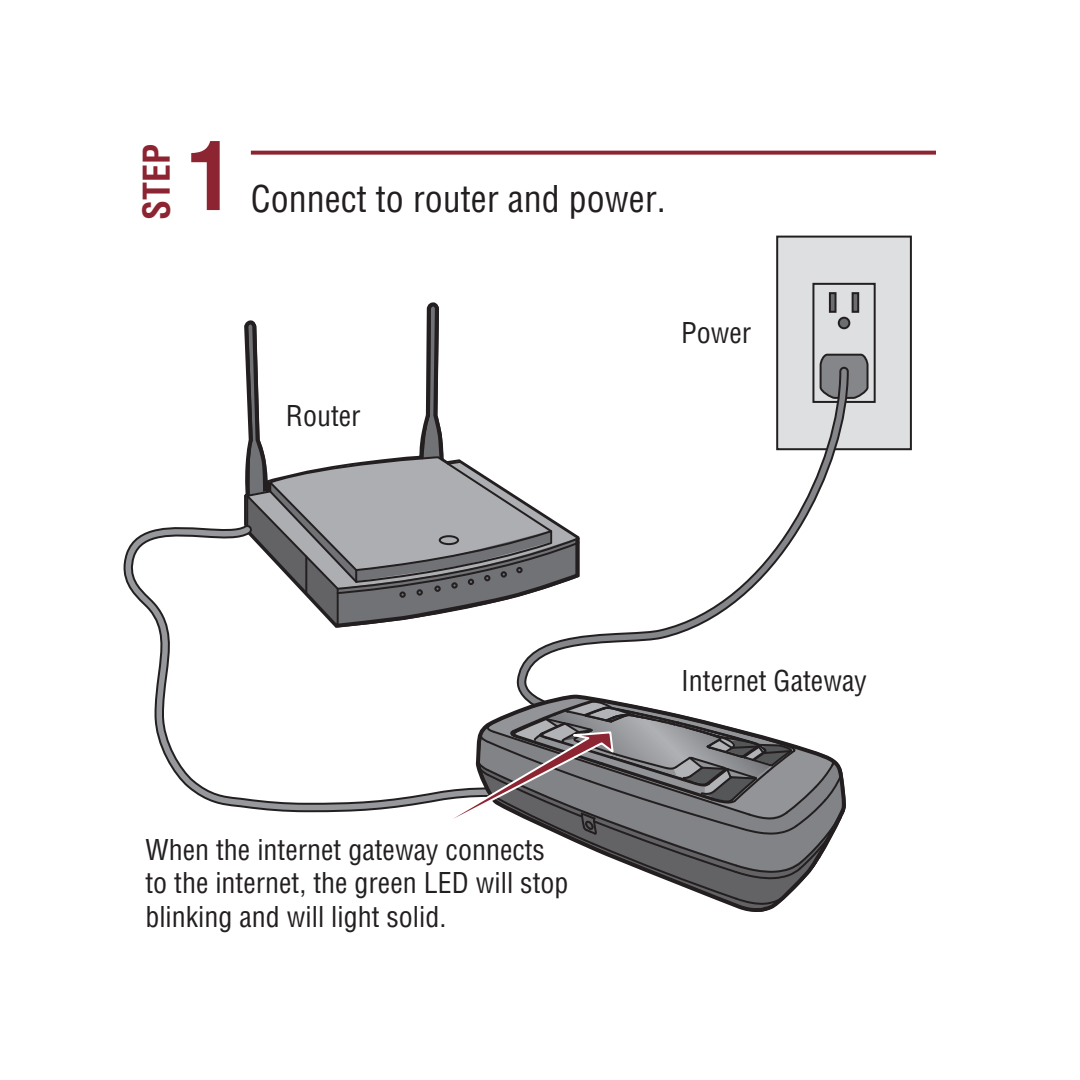
<style>
.page{position:relative;width:1080px;height:1080px;background:#fff}
.page>*{position:absolute;margin:0;border:0;box-sizing:border-box;transform-origin:0 0}
.t1{font:700 condensed 92px "Helvetica LT Std";color:#8d2431}
.t2{font:condensed 36px "Helvetica LT Std";color:#231f20}
.t3{font:700 condensed 36px "Helvetica LT Std";color:#8d2431}
.t4{font:condensed 28px/33.6px "Helvetica LT Std";color:#231f20}
</style>
<div class="page">
<div style="left:777px;top:237px;width:134px;height:212px;background:#dedfe1"></div>
<div style="left:776px;top:236px;width:136px;height:214px;border:2px solid #231f20"></div>
<svg style="left:581px;top:366px;width:269px;height:280px"></svg>
<svg style="left:811px;top:282px;width:65px;height:122px"></svg>
<div style="left:830px;top:293px;width:6px;height:19px;background:#6c6d70"></div>
<div style="left:829px;top:292px;width:8px;height:21px;border:2px solid #231f20"></div>
<div style="left:853px;top:293px;width:5px;height:19px;background:#6c6d70"></div>
<div style="left:852px;top:292px;width:7px;height:21px;border:2px solid #231f20"></div>
<div style="left:839px;top:318px;width:10px;height:10px;background:#6c6d70;border-radius:50%"></div>
<div style="left:838px;top:317px;width:12px;height:12px;border:2px solid #231f20;border-radius:50%"></div>
<svg style="left:244px;top:302px;width:337px;height:390px"></svg>
<svg style="left:123px;top:523px;width:374px;height:290px"></svg>
<svg style="left:245px;top:303px;width:336px;height:328px"></svg>
<div style="left:501px;top:571px;width:6px;height:7px;border:2px solid #231f20;border-radius:50%"></div>
<div style="left:516px;top:567px;width:7px;height:6px;border:2px solid #231f20;border-radius:50%"></div>
<hr style="left:305px;top:557px;width:2px;height:35px;background:#231f20">
<div style="left:439px;top:535px;width:20px;height:10px;border:2px solid #231f20;border-radius:50%"></div>
<svg style="left:418px;top:695px;width:428px;height:217px"></svg>
<svg style="left:251px;top:151px;width:685px;height:4px;background:#973743"></svg>
<p class="t3" style="left:134px;top:220px;width:78px;rotate:-90deg">STEP</p>
<h1 class="t1" style="left:187px;top:119px;width:47px">1</h1>
<p class="t2" style="left:251px;top:177px;width:416px">Connect to router and power.</p>
<p class="t4" style="left:286px;top:399px;width:76px">Router</p>
<p class="t4" style="left:681px;top:316px;width:72px">Power</p>
<p class="t4" style="left:145px;top:832px;width:425px">When the internet gateway connects to the internet, the green LED will stop blinking and will light solid.</p>
<p class="t4" style="left:681px;top:664px;width:187px">Internet Gateway</p>
</div>
